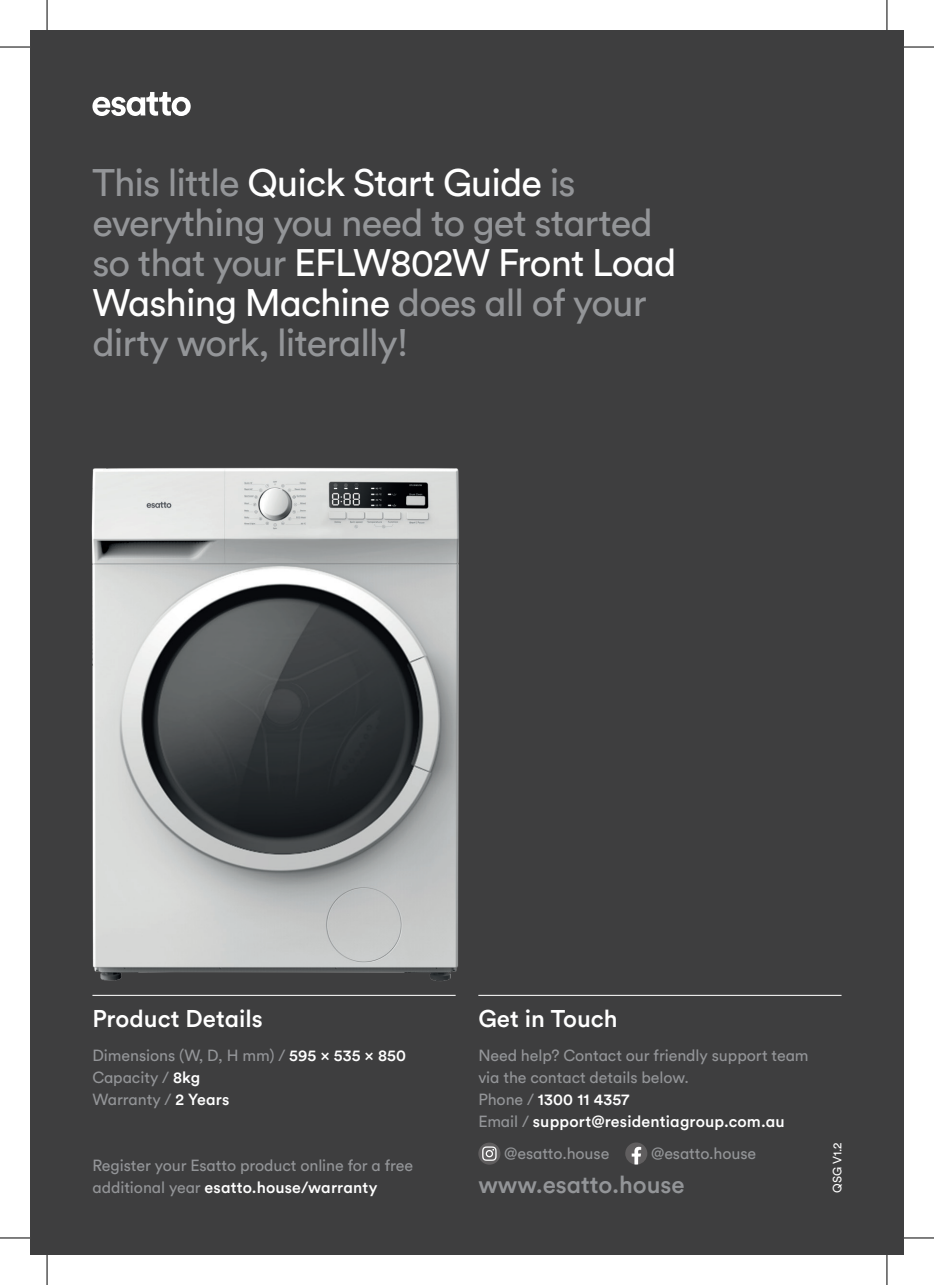
<style>
.page{position:relative;width:934px;height:1285px;background:#fff}
.page>*{position:absolute;margin:0;border:0;box-sizing:border-box;transform-origin:0 0}
.t1{font:38px/40px "Circular Std";letter-spacing:-.025em;color:#939598}
.t2{font:500 24px "Circular Std";color:#fff}
.t3{font:500 24px "Circular Std";color:#939598}
.t4{font:16px/22px "Circular Std";letter-spacing:-.005em;color:#939598}
.t5{font:12px "Circular Std";color:#fff}
.s1{color:#fff}
.s2{font-weight:500;color:#fff}
</style>
<div class="page">
<div style="left:30px;top:30px;width:873px;height:1225px;background:#3e3e3f"></div>
<svg style="left:92px;top:92px;width:98px;height:24px"></svg>
<img style="left:91px;top:467px;width:368px;height:529px">
<hr style="left:92px;top:995px;width:363px;height:1px;background:#fff">
<hr style="left:478px;top:995px;width:363px;height:1px;background:#fff">
<svg style="left:478px;top:1142px;width:22px;height:22px"></svg>
<svg style="left:482px;top:1146px;width:14px;height:14px"></svg>
<svg style="left:625px;top:1142px;width:22px;height:22px"></svg>
<hr style="left:0;top:47px;width:30px;height:1px;background:#000">
<hr style="left:903px;top:47px;width:30px;height:1px;background:#000">
<hr style="left:0;top:1237px;width:30px;height:1px;background:#000">
<hr style="left:903px;top:1237px;width:30px;height:1px;background:#000">
<hr style="left:47px;top:0;width:1px;height:30px;background:#000">
<hr style="left:47px;top:1255px;width:1px;height:30px;background:#000">
<hr style="left:886px;top:0;width:1px;height:30px;background:#000">
<hr style="left:886px;top:1255px;width:1px;height:30px;background:#000">
<h1 class="t1" style="left:92px;top:162px;width:585px">This little <span class="s1">Quick Start Guide</span> is everything you need to get started so that your <span class="s1">EFLW802W Front Load<br>Washing Machine</span> does all of your dirty work, literally!</h1>
<h2 class="t2" style="left:92px;top:1003px;width:172px">Product Details</h2>
<p class="t4" style="left:92px;top:1043px;width:315px">Dimensions (W, D, H mm) / <span class="s2">595 × 535 × 850<br></span>Capacity / <span class="s2">8kg<br></span>Warranty / <span class="s2">2 Years</span></p>
<p class="t4" style="left:92px;top:1153px;width:322px">Register your Esatto product online for a free additional year <span class="s2">esatto.house/warranty</span></p>
<h2 class="t2" style="left:478px;top:1003px;width:141px">Get in Touch</h2>
<p class="t4" style="left:478px;top:1043px;width:332px">Need help? Contact our friendly support team via the contact details below.<br>Phone / <span class="s2">1300 11 4357<br></span>Email / <span class="s2">support@residentiagroup.com.au</span></p>
<p class="t4" style="left:504px;top:1141px;width:107px">@esatto.house</p>
<p class="t4" style="left:651px;top:1141px;width:107px">@esatto.house</p>
<h2 class="t3" style="left:478px;top:1169px;width:208px">www.esatto.house</h2>
<p class="t5" style="left:829px;top:1192px;width:52px;rotate:-90deg">QSG V1.2</p>
</div>
